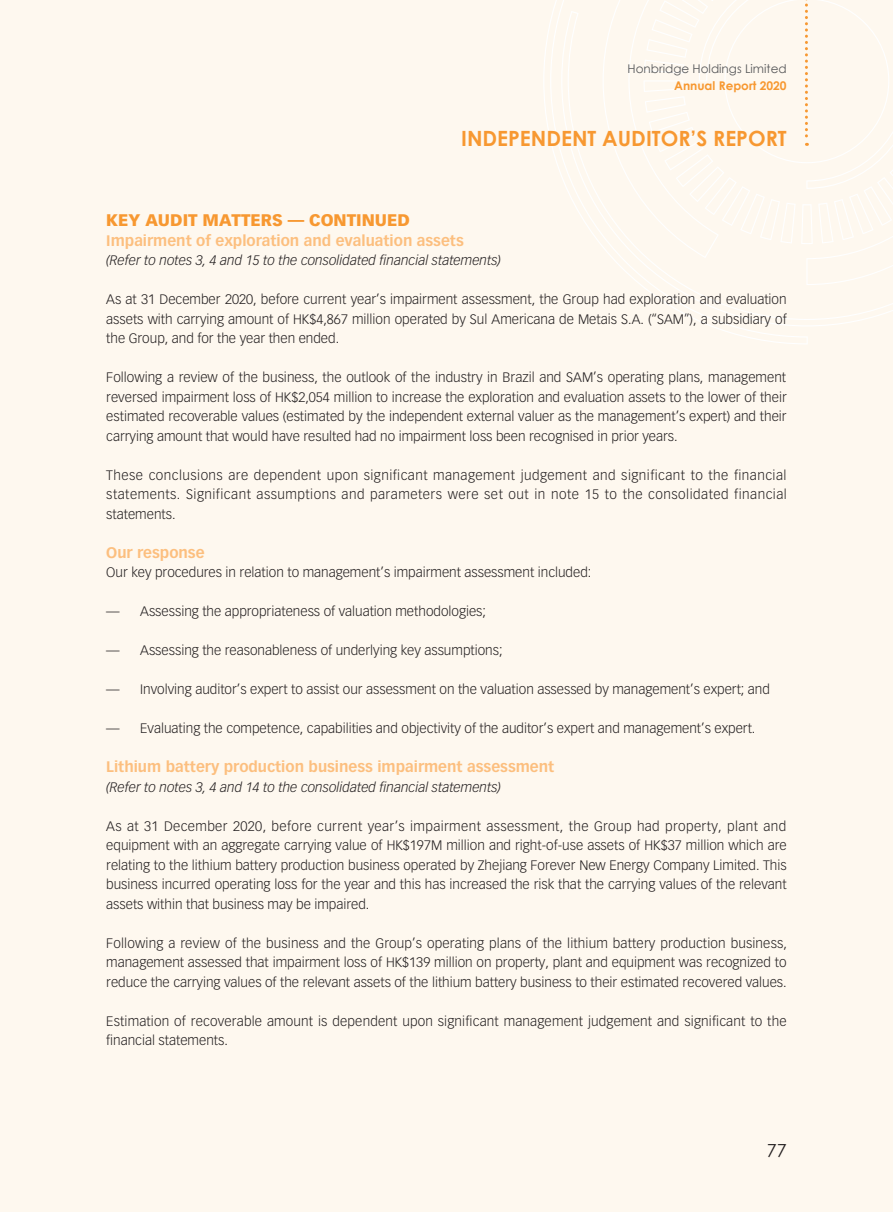
<style>
.page{position:relative;width:893px;height:1212px;background:#fef8ef}
.page>*{position:absolute;margin:0;border:0;box-sizing:border-box;transform-origin:0 0}
.t1{font:700 21px "Century Gothic";color:#f79831}
.t2{font:18px "Century Gothic";color:#231f20}
.t3{font:900 16.5px "Vectora LT Std";color:#f79831}
.t4{font:700 15px "Vectora LT Std";color:#fcbf7f}
.t5{font:300 13.5px/19.5px "Vectora LT Std";color:#231f20;text-align:justify}
.t6{font:italic 300 13.5px "Vectora LT Std";color:#231f20}
.t7{font:12px "Century Gothic";color:#57585a}
.t8{font:700 12px "Century Gothic";color:#f79831}
</style>
<div class="page">
<svg style="left:543px;top:0;width:350px;height:344px"></svg>
<svg style="left:699px;top:0;width:194px;height:189px"></svg>
<p class="t7" style="left:627px;top:61px;width:161px">Honbridge Holdings Limited</p>
<p class="t8" style="left:674px;top:76px;width:114px">Annual Report 2020</p>
<h1 class="t1" style="left:461px;top:122px;width:327px">INDEPENDENT AUDITOR’S REPORT</h1>
<p class="t3" style="left:106px;top:210px;width:305px">KEY AUDIT MATTERS — CONTINUED</p>
<p class="t4" style="left:106px;top:231px;width:359px">Impairment of exploration and evaluation assets</p>
<p class="t6" style="left:106px;top:252px;width:396px">(Refer to notes 3, 4 and 15 to the consolidated financial statements)</p>
<p class="t5" style="left:106px;top:290px;width:682px">As at 31 December 2020, before current year’s impairment assessment, the Group had exploration and evaluation assets with carrying amount of HK$4,867 million operated by Sul Americana de Metais S.A. (“SAM”), a subsidiary of the Group, and for the year then ended.</p>
<p class="t5" style="left:106px;top:368px;width:682px">Following a review of the business, the outlook of the industry in Brazil and SAM’s operating plans, management reversed impairment loss of HK$2,054 million to increase the exploration and evaluation assets to the lower of their estimated recoverable values (estimated by the independent external valuer as the management’s expert) and their carrying amount that would have resulted had no impairment loss been recognised in prior years.</p>
<p class="t5" style="left:106px;top:465px;width:682px">These conclusions are dependent upon significant management judgement and significant to the financial statements. Significant assumptions and parameters were set out in note 15 to the consolidated financial statements.</p>
<p class="t4" style="left:106px;top:543px;width:100px">Our response</p>
<p class="t5" style="left:106px;top:563px;width:487px">Our key procedures in relation to management’s impairment assessment included:</p>
<p class="t5" style="left:106px;top:602px;width:381px">— Assessing the appropriateness of valuation methodologies;</p>
<p class="t5" style="left:106px;top:641px;width:398px">— Assessing the reasonableness of underlying key assumptions;</p>
<p class="t5" style="left:106px;top:680px;width:665px">— Involving auditor’s expert to assist our assessment on the valuation assessed by management’s expert; and</p>
<p class="t5" style="left:106px;top:719px;width:651px">— Evaluating the competence, capabilities and objectivity of the auditor’s expert and management’s expert.</p>
<p class="t4" style="left:106px;top:758px;width:450px">Lithium battery production business impairment assessment</p>
<p class="t6" style="left:106px;top:779px;width:396px">(Refer to notes 3, 4 and 14 to the consolidated financial statements)</p>
<p class="t5" style="left:106px;top:816px;width:682px">As at 31 December 2020, before current year’s impairment assessment, the Group had property, plant and equipment with an aggregate carrying value of HK$197M million and right-of-use assets of HK$37 million which are relating to the lithium battery production business operated by Zhejiang Forever New Energy Company Limited. This business incurred operating loss for the year and this has increased the risk that the carrying values of the relevant assets within that business may be impaired.</p>
<p class="t5" style="left:106px;top:933px;width:682px">Following a review of the business and the Group’s operating plans of the lithium battery production business, management assessed that impairment loss of HK$139 million on property, plant and equipment was recognized to reduce the carrying values of the relevant assets of the lithium battery business to their estimated recovered values.</p>
<p class="t5" style="left:106px;top:1011px;width:682px">Estimation of recoverable amount is dependent upon significant management judgement and significant to the financial statements.</p>
<h2 class="t2" style="left:767px;top:1138px;width:21px">77</h2>
</div>
